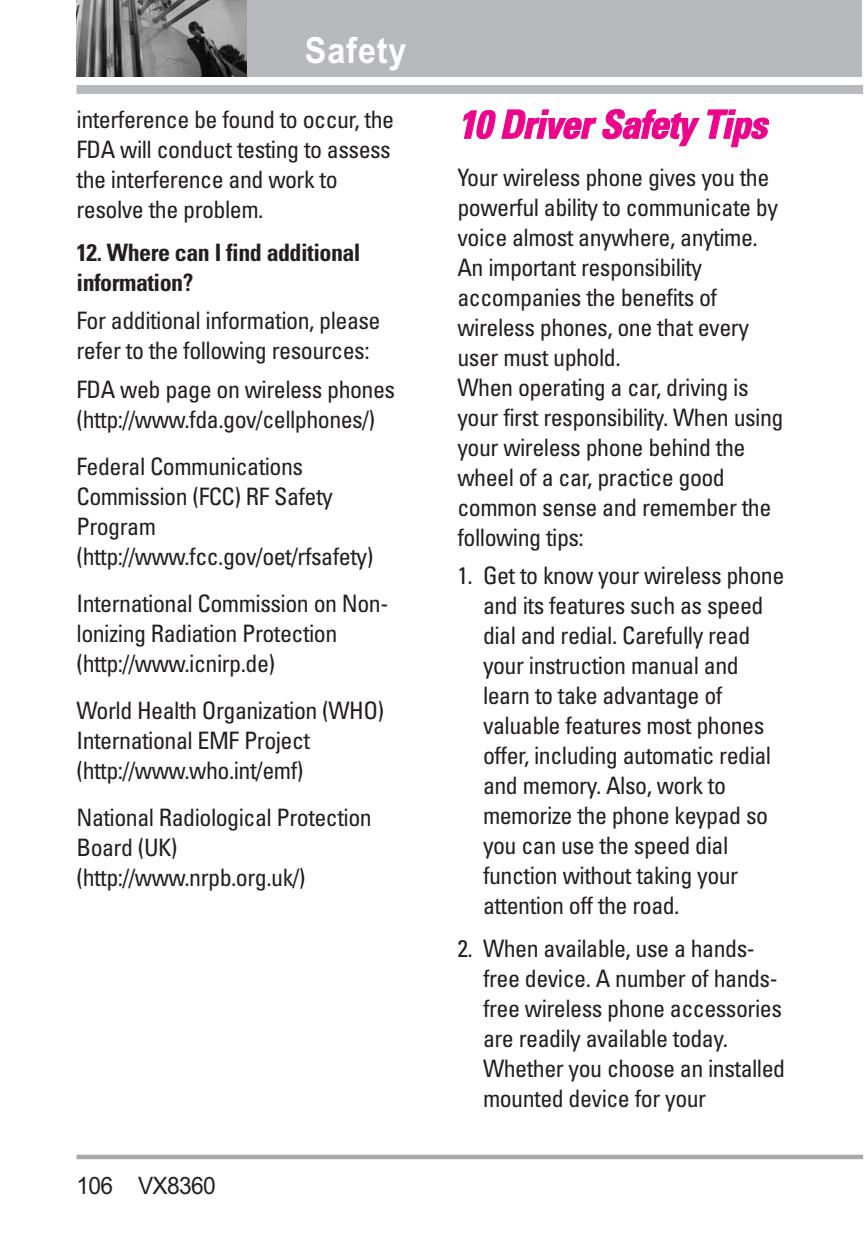
<style>
.page{position:relative;width:864px;height:1242px;background:#fff}
.page>*{position:absolute;margin:0;border:0;box-sizing:border-box;transform-origin:0 0}
.t1{font:italic 700 condensed 39px "Univers";letter-spacing:-.025em;color:#ed028c}
.t2{font:700 36px "Arial";letter-spacing:.03em;color:#fff;scale:.9 1}
.t3{font:condensed 24px/30px "Univers";letter-spacing:-.02em;color:#231f20}
.t4{font:700 condensed 24px/30px "Univers";letter-spacing:-.02em;color:#231f20}
.t5{font:24px "Arial";letter-spacing:-.03em;color:#231f20;scale:.95 1}
</style>
<div class="page">
<hr style="left:77px;top:1155px;width:786px;height:4px;background:#a8a9ad">
<div style="left:77px;top:85px;width:786px;height:9px;background:#b8b9bc"></div>
<div style="left:96px;top:0;width:766px;height:77px;background:#b8b9bc"></div>
<img style="left:77px;top:0;width:170px;height:77px">
<h2 class="t2" style="left:305px;top:30px;width:115px">Safety</h2>
<p class="t3" style="left:77px;top:106px;width:319px">interference be found to occur, the<br>FDA will conduct testing to assess the interference and work to resolve the problem.</p>
<p class="t4" style="left:77px;top:239px;width:286px">12. Where can I find additional information?</p>
<p class="t3" style="left:77px;top:308px;width:306px">For additional information, please refer to the following resources:</p>
<p class="t3" style="left:77px;top:376px;width:320px">FDA web page on wireless phones (http://www.fda.gov/cellphones/)</p>
<p class="t3" style="left:77px;top:453px;width:298px">Federal Communications<br>Commission (FCC) RF Safety<br>Program (http://www.fcc.gov/oet/rfsafety)</p>
<p class="t3" style="left:77px;top:590px;width:313px">International Commission on Non&shy;lonizing Radiation Protection (http://www.icnirp.de)</p>
<p class="t3" style="left:77px;top:697px;width:309px">World Health Organization (WHO)<br>International EMF Project (http://www.who.int/emf)</p>
<p class="t3" style="left:77px;top:804px;width:297px">National Radiological Protection<br>Board (UK) (http://www.nrpb.org.uk/)</p>
<p class="t5" style="left:77px;top:1172px;width:148px">106 VX8360</p>
<h1 class="t1" style="left:458px;top:110px;width:310px">10 Driver Safety Tips</h1>
<p class="t3" style="left:458px;top:164px;width:328px">Your wireless phone gives you the powerful ability to communicate by voice almost anywhere, anytime.<br>An important responsibility accompanies the benefits of wireless phones, one that every user must uphold.<br>When operating a car, driving is your first responsibility. When using your wireless phone behind the wheel of a car, practice good common sense and remember the following tips:</p>
<p class="t3" style="left:483px;top:563px;width:303px;text-indent:-26px">1. Get to know your wireless phone and its features such as speed dial and redial. Carefully read your instruction manual and learn to take advantage of valuable features most phones offer, including automatic redial and memory. Also, work to memorize the phone keypad so you can use the speed dial function without taking your attention off the road.</p>
<p class="t3" style="left:483px;top:935px;width:304px;text-indent:-26px">2. When available, use a hands&shy;free device. A number of hands&shy;free wireless phone accessories are readily available today.<br>Whether you choose an installed mounted device for your</p>
</div>
